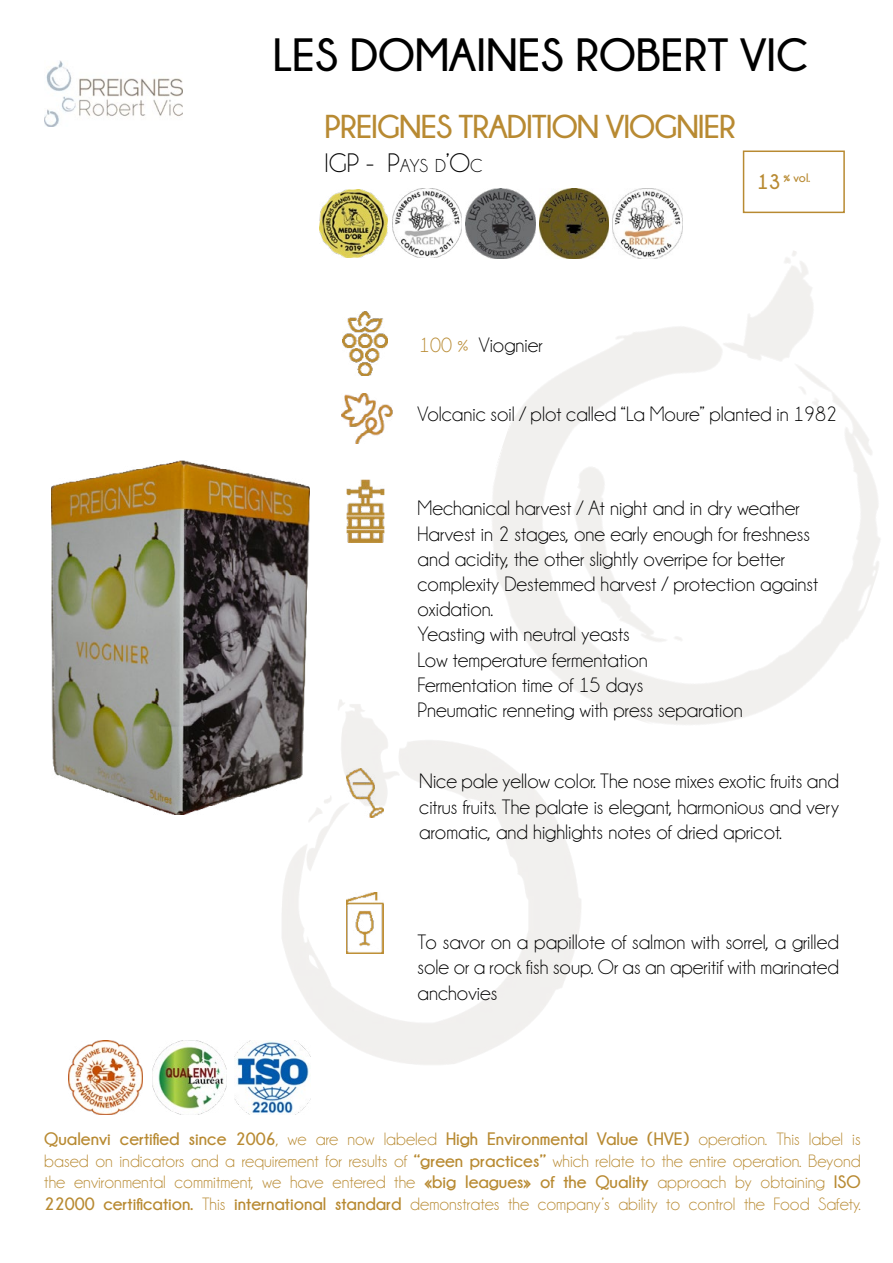
<style>
.page{position:relative;width:893px;height:1263px;background:#fff}
.page>*{position:absolute;margin:0;border:0;box-sizing:border-box;transform-origin:0 0}
.t1{font:700 46.5px "Champagne&Limousines";color:#000}
.t2{font:700 33px "Champagne&Limousines";letter-spacing:-.03em;color:#b88a32}
.t3{font:27px "Champagne&Limousines";color:#000}
.t4{font:21px/25.2px "Champagne&Limousines";color:#000;text-align:justify}
.t5{font:18px/21.6px "Champagne&Limousines";color:#b88a32;text-align:justify}
.t6{font:700 12.3px "Champagne&Limousines";color:#b88a32}
.s1{font-size:18.9px}
.s2{font-size:21px}
.s3{color:#b88a32}
.s4{font-weight:700}
</style>
<div class="page">
<img style="left:69px;top:1040px;width:74px;height:74px">
<img style="left:152px;top:1040px;width:74px;height:74px">
<img style="left:235px;top:1040px;width:75px;height:74px">
<img style="left:434px;top:182px;width:446px;height:543px">
<img style="left:276px;top:686px;width:309px;height:386px">
<img style="left:44px;top:60px;width:139px;height:67px">
<div style="left:743px;top:151px;width:102px;height:62px;border:2px solid #b88a32"></div>
<img style="left:343px;top:311px;width:44px;height:64px">
<img style="left:341px;top:394px;width:52px;height:49px">
<img style="left:347px;top:769px;width:37px;height:48px">
<img style="left:346px;top:480px;width:38px;height:62px">
<img style="left:346px;top:893px;width:38px;height:60px">
<img style="left:466px;top:188px;width:69px;height:70px">
<img style="left:392px;top:189px;width:70px;height:69px">
<img style="left:319px;top:189px;width:68px;height:68px">
<img style="left:539px;top:188px;width:70px;height:70px">
<img style="left:613px;top:188px;width:69px;height:70px">
<img style="left:51px;top:460px;width:259px;height:354px">
<h1 class="t1" style="left:273px;top:29px;width:537px">LES DOMAINES ROBERT VIC</h1>
<h2 class="t2" style="left:325px;top:108px;width:413px">PREIGNES TRADITION VIOGNIER</h2>
<p class="t3" style="left:325px;top:149px;width:159px">IGP - P<span class="s1">AYS D</span>’O<span class="s1">C</span></p>
<p class="t6" style="left:757px;top:171px;width:55px"><span class="s2">13</span> % vol.</p>
<p class="t4" style="left:419px;top:333px;width:125px"><span class="s3">100 %</span> Viognier</p>
<p class="t4" style="left:418px;top:401px;width:421px">Volcanic soil / plot called “La Moure” planted in 1982</p>
<p class="t4" style="left:418px;top:496px;width:402px;text-align:left">Mechanical harvest / At night and in dry weather Harvest in 2 stages, one early enough for freshness and acidity, the other slightly overripe for better complexity Destemmed harvest / protection against oxidation.<br>Yeasting with neutral yeasts<br>Low temperature fermentation<br>Fermentation time of 15 days<br>Pneumatic renneting with press separation</p>
<p class="t4" style="left:419px;top:769px;width:421px">Nice pale yellow color. The nose mixes exotic fruits and citrus fruits. The palate is elegant, harmonious and very aromatic, and highlights notes of dried apricot.</p>
<p class="t4" style="left:418px;top:930px;width:423px">To savor on a papillote of salmon with sorrel, a grilled sole or a rock fish soup. Or as an aperitif with marinated anchovies</p>
<p class="t5" style="left:44px;top:1128px;width:818px"><span class="s4">Qualenvi certified since 2006</span>, we are now labeled <span class="s4">High Environmental Value (HVE)</span> operation. This label is based on indicators and a requirement for results of <span class="s4">“green practices”</span> which relate to the entire operation. Beyond the environmental commitment, we have entered the <span class="s4">«big leagues» of the Quality</span> approach by obtaining <span class="s4">ISO 22000 certification.</span> This <span class="s4">international standard</span> demonstrates the company’s ability to control the Food Safety.</p>
</div>
